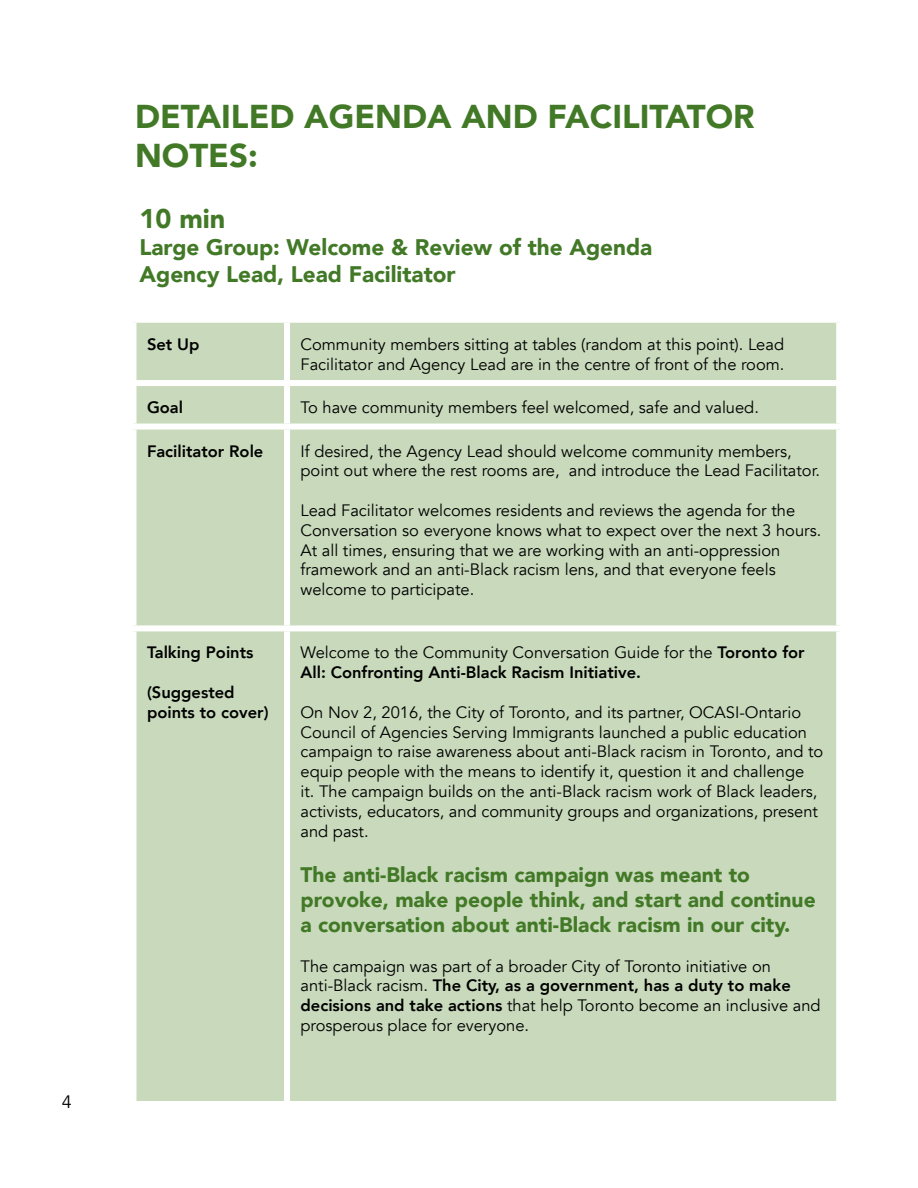
<style>
.page{position:relative;width:918px;height:1188px;background:#fff}
.page>*{position:absolute;margin:0;border:0;box-sizing:border-box;transform-origin:0 0}
.t1{font:900 33px/39.6px "Avenir";color:#427927}
.t2{font:900 27px "Avenir";color:#427927}
.t3{font:900 22.5px/27px "Avenir";color:#427927}
.t4{font:900 21px/25.2px "Avenir";color:#427927}
.t5{font:18px "Avenir";color:#000}
.t6{font:16.5px/19.8px "Avenir";color:#000}
.t7{font:800 16.5px/19.8px "Avenir";color:#000}
.s1{font-weight:400}
.s2{font-weight:800}
</style>
<div class="page">
<div style="left:287px;top:320px;width:552px;height:63px;background:#c9dabc"></div>
<div style="left:287px;top:427px;width:552px;height:201px;background:#c9dabc"></div>
<div style="left:287px;top:628px;width:552px;height:476px;background:#c9dabc"></div>
<div style="left:134px;top:320px;width:153px;height:63px;background:#c9dabc"></div>
<div style="left:134px;top:383px;width:153px;height:44px;background:#c9dabc"></div>
<div style="left:287px;top:383px;width:552px;height:44px;background:#c9dabc"></div>
<div style="left:134px;top:427px;width:153px;height:201px;background:#c9dabc"></div>
<div style="left:134px;top:628px;width:153px;height:476px;background:#c9dabc"></div>
<div style="left:130px;top:317px;width:157px;height:6px;background:#fff"></div>
<div style="left:130px;top:323px;width:6px;height:57px;background:#fff"></div>
<div style="left:287px;top:317px;width:555px;height:6px;background:#fff"></div>
<div style="left:284px;top:323px;width:6px;height:57px;background:#fff"></div>
<div style="left:836px;top:323px;width:6px;height:57px;background:#fff"></div>
<div style="left:130px;top:380px;width:157px;height:6px;background:#fff"></div>
<div style="left:130px;top:386px;width:6px;height:38px;background:#fff"></div>
<div style="left:287px;top:380px;width:555px;height:6px;background:#fff"></div>
<div style="left:284px;top:386px;width:6px;height:38px;background:#fff"></div>
<div style="left:836px;top:386px;width:6px;height:38px;background:#fff"></div>
<div style="left:130px;top:424px;width:157px;height:6px;background:#fff"></div>
<div style="left:130px;top:430px;width:6px;height:195px;background:#fff"></div>
<div style="left:287px;top:424px;width:555px;height:6px;background:#fff"></div>
<div style="left:284px;top:430px;width:6px;height:195px;background:#fff"></div>
<div style="left:836px;top:430px;width:6px;height:195px;background:#fff"></div>
<div style="left:130px;top:625px;width:157px;height:6px;background:#fff"></div>
<div style="left:130px;top:631px;width:6px;height:470px;background:#fff"></div>
<div style="left:287px;top:625px;width:555px;height:6px;background:#fff"></div>
<div style="left:284px;top:631px;width:6px;height:470px;background:#fff"></div>
<div style="left:836px;top:631px;width:6px;height:470px;background:#fff"></div>
<div style="left:130px;top:1101px;width:157px;height:6px;background:#fff"></div>
<div style="left:287px;top:1101px;width:555px;height:6px;background:#fff"></div>
<p class="t5" style="left:62px;top:1091px;width:12px">4</p>
<h2 class="t1" style="left:135px;top:95px;width:621px">DETAILED AGENDA AND FACILITATOR<br>NOTES:</h2>
<h3 class="t2" style="left:140px;top:195px;width:87px">10 min</h3>
<h3 class="t3" style="left:140px;top:233px;width:514px">Large Group: Welcome &amp; Review of the Agenda<br>Agency Lead, Lead Facilitator</h3>
<h4 class="t7" style="left:147px;top:334px;width:54px">Set Up</h4>
<p class="t6" style="left:301px;top:334px;width:486px">Community members sitting at tables (random at this point). Lead<br>Facilitator and Agency Lead are in the centre of front of the room.</p>
<h4 class="t7" style="left:147px;top:397px;width:38px">Goal</h4>
<p class="t6" style="left:301px;top:398px;width:460px">To have community members feel welcomed, safe and valued.</p>
<h4 class="t7" style="left:147px;top:441px;width:118px">Facilitator Role</h4>
<p class="t6" style="left:301px;top:441px;width:521px">If desired, the Agency Lead should welcome community members, point out where the rest rooms are, and introduce the Lead Facilitator.</p>
<p class="t6" style="left:301px;top:501px;width:522px">Lead Facilitator welcomes residents and reviews the agenda for the Conversation so everyone knows what to expect over the next 3 hours.<br>At all times, ensuring that we are working with an anti-oppression framework and an anti-Black racism lens, and that everyone feels welcome to participate.</p>
<h4 class="t7" style="left:147px;top:643px;width:108px">Talking Points</h4>
<h4 class="t7" style="left:147px;top:682px;width:123px">(Suggested points to cover)</h4>
<p class="t7" style="left:301px;top:643px;width:506px"><span class="s1">Welcome to the Community Conversation Guide for the</span> Toronto for<br>All: Confronting Anti-Black Racism Initiative.</p>
<p class="t6" style="left:301px;top:703px;width:524px">On Nov 2, 2016, the City of Toronto, and its partner, OCASI-Ontario Council of Agencies Serving Immigrants launched a public education campaign to raise awareness about anti-Black racism in Toronto, and to equip people with the means to identify it, question it and challenge<br>it. The campaign builds on the anti-Black racism work of Black leaders, activists, educators, and community groups and organizations, present and past.</p>
<p class="t4" style="left:301px;top:861px;width:517px">The anti-Black racism campaign was meant to provoke, make people think, and start and continue a conversation about anti-Black racism in our city.</p>
<p class="t6" style="left:301px;top:956px;width:522px">The campaign was part of a broader City of Toronto initiative on anti-Black racism. <span class="s2">The City, as a government, has a duty to make decisions and take actions</span> that help Toronto become an inclusive and prosperous place for everyone.</p>
</div>
